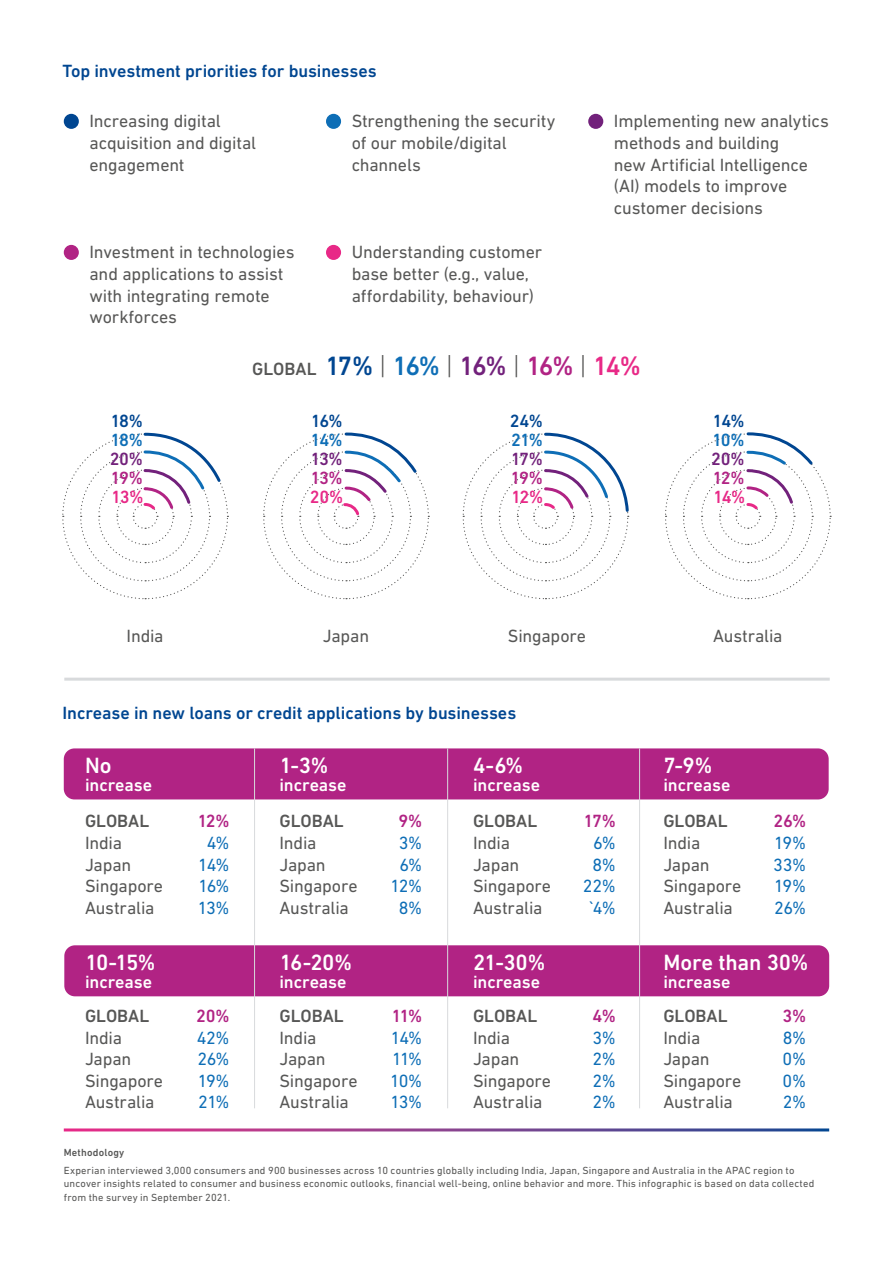
<style>
.page{position:relative;width:893px;height:1263px;background:#fff}
.page>*{position:absolute;margin:0;border:0;box-sizing:border-box;transform-origin:0 0}
.t1{font:500 22.5px "DIN Next W1 G";letter-spacing:-.015em;color:#fff}
.t2{font:18px/21.6px "DIN Next W1 G";letter-spacing:-.01em;color:#575756}
.t3{font:500 18px "DIN Next W1 G";letter-spacing:-.005em;color:#004691}
.t4{font:18px/21.6px "DIN Next W1 G";letter-spacing:-.075em;color:#0e6eb6;text-align:justify}
.t5{font:500 18px "DIN Next W1 G";color:#575756}
.t6{font:500 18px "DIN Next W1 G";letter-spacing:-.005em;color:#fff}
.t7{font:500 18px "DIN Next W1 G";letter-spacing:-.07em;color:#b12384}
.t8{font:500 18px "DIN Next W1 G";letter-spacing:-.06em;color:#0e6eb6}
.t9{font:500 18px "DIN Next W1 G";letter-spacing:-.045em;color:#72217b}
.t10{font:500 18px "DIN Next W1 G";letter-spacing:-.065em;color:#e82987}
.t11{font:10.5px/13.5px "DIN Next W1 G";letter-spacing:.015em;color:#575756}
.t12{font:500 10.5px "DIN Next W1 G";letter-spacing:.02em;color:#575756}
.s1{font-size:27px;color:#004691}
.s2{font-weight:300;font-size:27px}
.s3{font-size:27px;color:#0e6eb6}
.s4{font-size:27px;color:#72217b}
.s5{font-size:27px;color:#b12384}
.s6{font-size:27px;color:#e82987}
</style>
<div class="page">
<div style="left:64px;top:748px;width:765px;height:51px;background:#b12384;border-radius:11px"></div>
<div style="left:64px;top:945px;width:765px;height:51px;background:#b12384;border-radius:11px"></div>
<div style="left:64px;top:114px;width:15px;height:15px;background:#004691;border-radius:50%"></div>
<div style="left:64px;top:245px;width:15px;height:15px;background:#b12384;border-radius:50%"></div>
<div style="left:326px;top:114px;width:15px;height:15px;background:#0e6eb6;border-radius:50%"></div>
<div style="left:326px;top:245px;width:15px;height:15px;background:#e82987;border-radius:50%"></div>
<div style="left:588px;top:114px;width:15px;height:15px;background:#72217b;border-radius:50%"></div>
<svg style="left:62px;top:432px;width:167px;height:168px"></svg>
<svg style="left:263px;top:432px;width:166px;height:168px"></svg>
<svg style="left:462px;top:432px;width:168px;height:168px"></svg>
<hr style="left:64px;top:678px;width:766px;height:3px;background:#d8dadc">
<svg style="left:665px;top:432px;width:166px;height:168px"></svg>
<hr style="left:254px;top:748px;width:1px;height:360px;background:#d8dadc">
<hr style="left:447px;top:748px;width:1px;height:360px;background:#d8dadc">
<hr style="left:639px;top:748px;width:1px;height:360px;background:#d8dadc">
<p class="t3" style="left:62px;top:61px;width:316px">Top investment priorities for businesses</p>
<p class="t2" style="left:89px;top:110px;width:168px">Increasing digital acquisition and digital engagement</p>
<p class="t2" style="left:89px;top:241px;width:207px">Investment in technologies and applications to assist with integrating remote workforces</p>
<p class="t2" style="left:352px;top:110px;width:205px">Strengthening the security of our mobile/digital channels</p>
<p class="t2" style="left:352px;top:241px;width:192px">Understanding customer base better (e.g., value, affordability, behaviour)</p>
<p class="t2" style="left:614px;top:110px;width:217px">Implementing new analytics methods and building<br>new Artificial Intelligence (AI) models to improve customer decisions</p>
<p class="t3" style="left:111px;top:411px;width:34px">18%</p>
<p class="t8" style="left:111px;top:430px;width:34px">18%</p>
<p class="t9" style="left:110px;top:449px;width:35px">20%</p>
<p class="t7" style="left:111px;top:467px;width:34px">19%</p>
<p class="t10" style="left:111px;top:486px;width:34px">13%</p>
<p class="t5" style="left:252px;top:358px;width:390px">GLOBAL <span class="s1">17%</span> <span class="s2">|</span> <span class="s3">16%</span> <span class="s2">|</span> <span class="s4">16%</span> <span class="s2">|</span> <span class="s5">16%</span> <span class="s2">|</span> <span class="s6">14%</span></p>
<p class="t3" style="left:311px;top:411px;width:33px">16%</p>
<p class="t8" style="left:311px;top:430px;width:34px">14%</p>
<p class="t9" style="left:310px;top:449px;width:34px">13%</p>
<p class="t7" style="left:310px;top:467px;width:34px">13%</p>
<p class="t10" style="left:310px;top:486px;width:35px">20%</p>
<p class="t3" style="left:510px;top:411px;width:35px">24%</p>
<p class="t8" style="left:511px;top:430px;width:33px">21%</p>
<p class="t9" style="left:511px;top:449px;width:34px">17%</p>
<p class="t7" style="left:510px;top:467px;width:34px">19%</p>
<p class="t10" style="left:511px;top:486px;width:34px">12%</p>
<p class="t3" style="left:713px;top:411px;width:34px">14%</p>
<p class="t8" style="left:712px;top:430px;width:34px">10%</p>
<p class="t9" style="left:711px;top:449px;width:35px">20%</p>
<p class="t7" style="left:712px;top:467px;width:34px">12%</p>
<p class="t10" style="left:713px;top:486px;width:34px">14%</p>
<p class="t2" style="left:127px;top:625px;width:39px">India</p>
<p class="t2" style="left:323px;top:625px;width:48px">Japan</p>
<p class="t2" style="left:508px;top:625px;width:80px">Singapore</p>
<p class="t3" style="left:62px;top:703px;width:455px">Increase in new loans or credit applications by businesses</p>
<p class="t1" style="left:85px;top:753px;width:28px">No</p>
<p class="t6" style="left:85px;top:775px;width:69px">increase</p>
<p class="t5" style="left:85px;top:811px;width:66px">GLOBAL</p>
<p class="t2" style="left:85px;top:832px;width:80px">India<br>Japan<br>Singapore<br>Australia</p>
<p class="t1" style="left:85px;top:949px;width:72px">10-15%</p>
<p class="t6" style="left:85px;top:972px;width:69px">increase</p>
<p class="t5" style="left:85px;top:1005px;width:66px">GLOBAL</p>
<p class="t2" style="left:85px;top:1026px;width:80px">India<br>Japan<br>Singapore<br>Australia</p>
<p class="t7" style="left:197px;top:811px;width:34px">12%</p>
<p class="t4" style="left:198px;top:832px;width:33px;text-align:center">4%<br>14%<br>16%<br>13%</p>
<p class="t7" style="left:196px;top:1005px;width:35px">20%</p>
<p class="t4" style="left:197px;top:1026px;width:34px">42% 26% 19% 21%</p>
<p class="t1" style="left:279px;top:753px;width:50px">1-3%</p>
<p class="t6" style="left:279px;top:775px;width:69px">increase</p>
<p class="t5" style="left:279px;top:811px;width:66px">GLOBAL</p>
<p class="t2" style="left:279px;top:832px;width:80px">India<br>Japan<br>Singapore<br>Australia</p>
<p class="t1" style="left:279px;top:949px;width:74px">16-20%</p>
<p class="t6" style="left:279px;top:972px;width:69px">increase</p>
<p class="t5" style="left:279px;top:1005px;width:66px">GLOBAL</p>
<p class="t2" style="left:279px;top:1026px;width:80px">India<br>Japan<br>Singapore<br>Australia</p>
<p class="t7" style="left:398px;top:811px;width:25px">9%</p>
<p class="t4" style="left:391px;top:832px;width:33px;text-align:center">3%<br>6%<br>12%<br>8%</p>
<p class="t7" style="left:392px;top:1005px;width:32px">11%</p>
<p class="t4" style="left:390px;top:1026px;width:33px">14% 11% 10% 13%</p>
<p class="t1" style="left:473px;top:753px;width:52px">4-6%</p>
<p class="t6" style="left:473px;top:775px;width:69px">increase</p>
<p class="t5" style="left:473px;top:811px;width:66px">GLOBAL</p>
<p class="t2" style="left:473px;top:832px;width:80px">India<br>Japan<br>Singapore<br>Australia</p>
<p class="t1" style="left:473px;top:949px;width:74px">21-30%</p>
<p class="t6" style="left:473px;top:972px;width:69px">increase</p>
<p class="t5" style="left:473px;top:1005px;width:66px">GLOBAL</p>
<p class="t2" style="left:473px;top:1026px;width:80px">India<br>Japan<br>Singapore<br>Australia</p>
<p class="t7" style="left:584px;top:811px;width:34px">17%</p>
<p class="t4" style="left:583px;top:832px;width:34px;text-align:center">6%<br>8%<br>22% `4%</p>
<p class="t7" style="left:592px;top:1005px;width:25px">4%</p>
<p class="t4" style="left:592px;top:1026px;width:25px">3% 2% 2% 2%</p>
<p class="t2" style="left:713px;top:625px;width:71px">Australia</p>
<p class="t1" style="left:663px;top:753px;width:50px">7-9%</p>
<p class="t6" style="left:663px;top:775px;width:69px">increase</p>
<p class="t5" style="left:663px;top:811px;width:66px">GLOBAL</p>
<p class="t2" style="left:663px;top:832px;width:80px">India<br>Japan<br>Singapore<br>Australia</p>
<p class="t7" style="left:773px;top:811px;width:34px">26%</p>
<p class="t4" style="left:773px;top:832px;width:35px">19% 33% 19% 26%</p>
<p class="t1" style="left:663px;top:949px;width:147px">More than 30%</p>
<p class="t6" style="left:663px;top:972px;width:69px">increase</p>
<p class="t5" style="left:663px;top:1005px;width:66px">GLOBAL</p>
<p class="t2" style="left:663px;top:1026px;width:80px">India<br>Japan<br>Singapore<br>Australia</p>
<p class="t7" style="left:782px;top:1005px;width:25px">3%</p>
<p class="t4" style="left:783px;top:1026px;width:25px">8% 0% 0% 2%</p>
<p class="t12" style="left:64px;top:1146px;width:62px">Methodology</p>
<p class="t11" style="left:64px;top:1163px;width:752px">Experian interviewed 3,000 consumers and 900 businesses across 10 countries globally including India, Japan, Singapore and Australia in the APAC region to uncover insights related to consumer and business economic outlooks, financial well-being, online behavior and more. This infographic is based on data collected from the survey in September 2021.</p>
</div>
